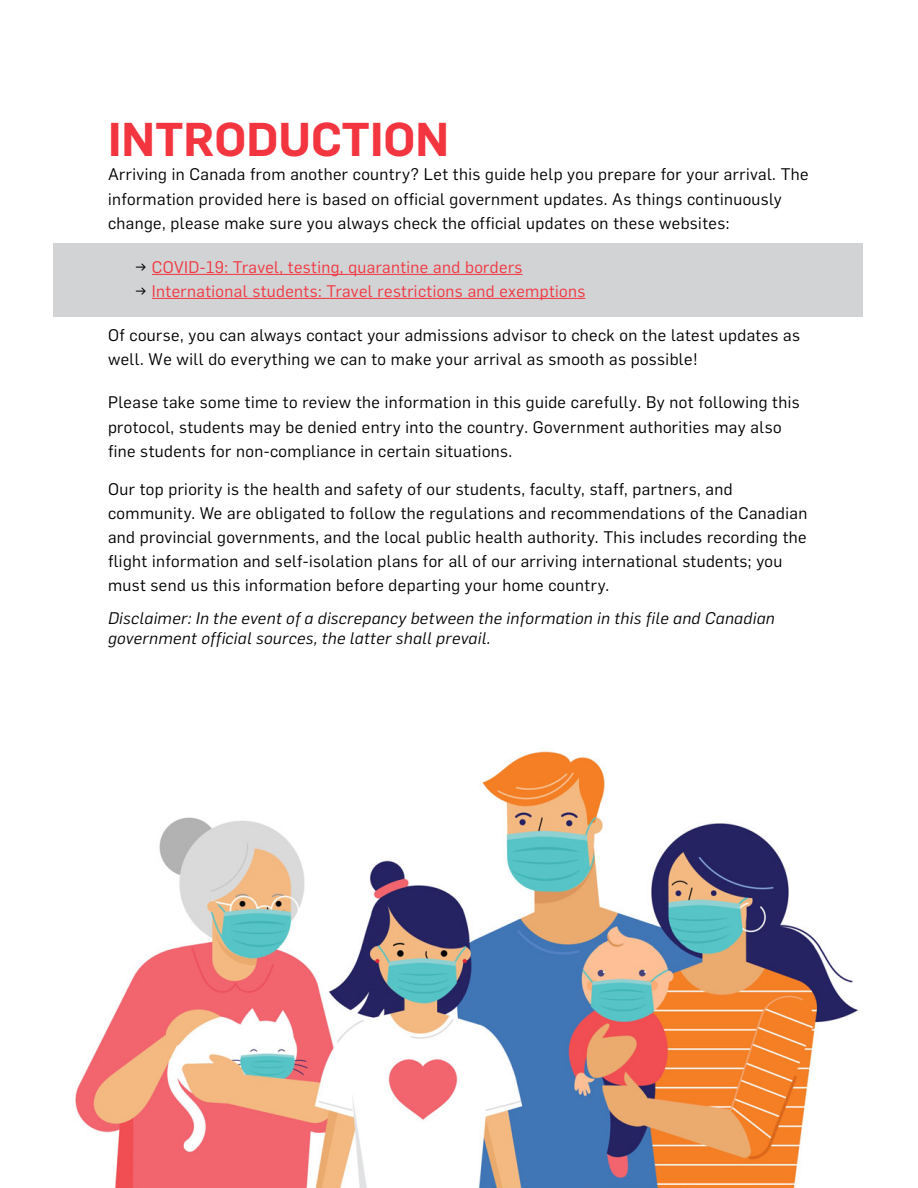
<style>
.page{position:relative;width:918px;height:1188px;background:#fff}
.page>*{position:absolute;margin:0;border:0;box-sizing:border-box;transform-origin:0 0}
.t1{font:600 46.5px "Flama";color:#f33540}
.t2{font:16.5px/24px "Flama";letter-spacing:.025em;color:#000}
.t3{font:italic 16.5px/19.8px "Flama";letter-spacing:.025em;color:#000}
.t4{font:16.5px "Flama";letter-spacing:.025em;color:#f33540}
.s1{color:#000}
</style>
<div class="page">
<img style="left:75px;top:751px;width:783px;height:437px">
<div style="left:53px;top:243px;width:810px;height:74px;background:#d1d3d4"></div>
<hr style="left:152px;top:274px;width:371px;height:1px;background:#f33540">
<hr style="left:152px;top:298px;width:433px;height:1px;background:#f33540">
<h1 class="t1" style="left:108px;top:106px;width:343px">INTRODUCTION</h1>
<p class="t2" style="left:108px;top:162px;width:702px">Arriving in Canada from another country? Let this guide help you prepare for your arrival. The information provided here is based on official government updates. As things continuously change, please make sure you always check the official updates on these websites:</p>
<p class="t4" style="left:135px;top:256px;width:389px"><span class="s1">→</span> COVID-19: Travel, testing, quarantine and borders</p>
<p class="t4" style="left:135px;top:280px;width:452px"><span class="s1">→</span> International students: Travel restrictions and exemptions</p>
<p class="t2" style="left:108px;top:322px;width:694px">Of course, you can always contact your admissions advisor to check on the latest updates as well. We will do everything we can to make your arrival as smooth as possible!</p>
<p class="t2" style="left:108px;top:389px;width:693px;line-height:24.8px">Please take some time to review the information in this guide carefully. By not following this protocol, students may be denied entry into the country. Government authorities may also fine students for non-compliance in certain situations.</p>
<p class="t2" style="left:108px;top:476px;width:701px">Our top priority is the health and safety of our students, faculty, staff, partners, and community. We are obligated to follow the regulations and recommendations of the Canadian and provincial governments, and the local public health authority. This includes recording the flight information and self-isolation plans for all of our arriving international students; you must send us this information before departing your home country.</p>
<p class="t3" style="left:108px;top:607px;width:668px">Disclaimer: In the event of a discrepancy between the information in this file and Canadian government official sources, the latter shall prevail.</p>
</div>
